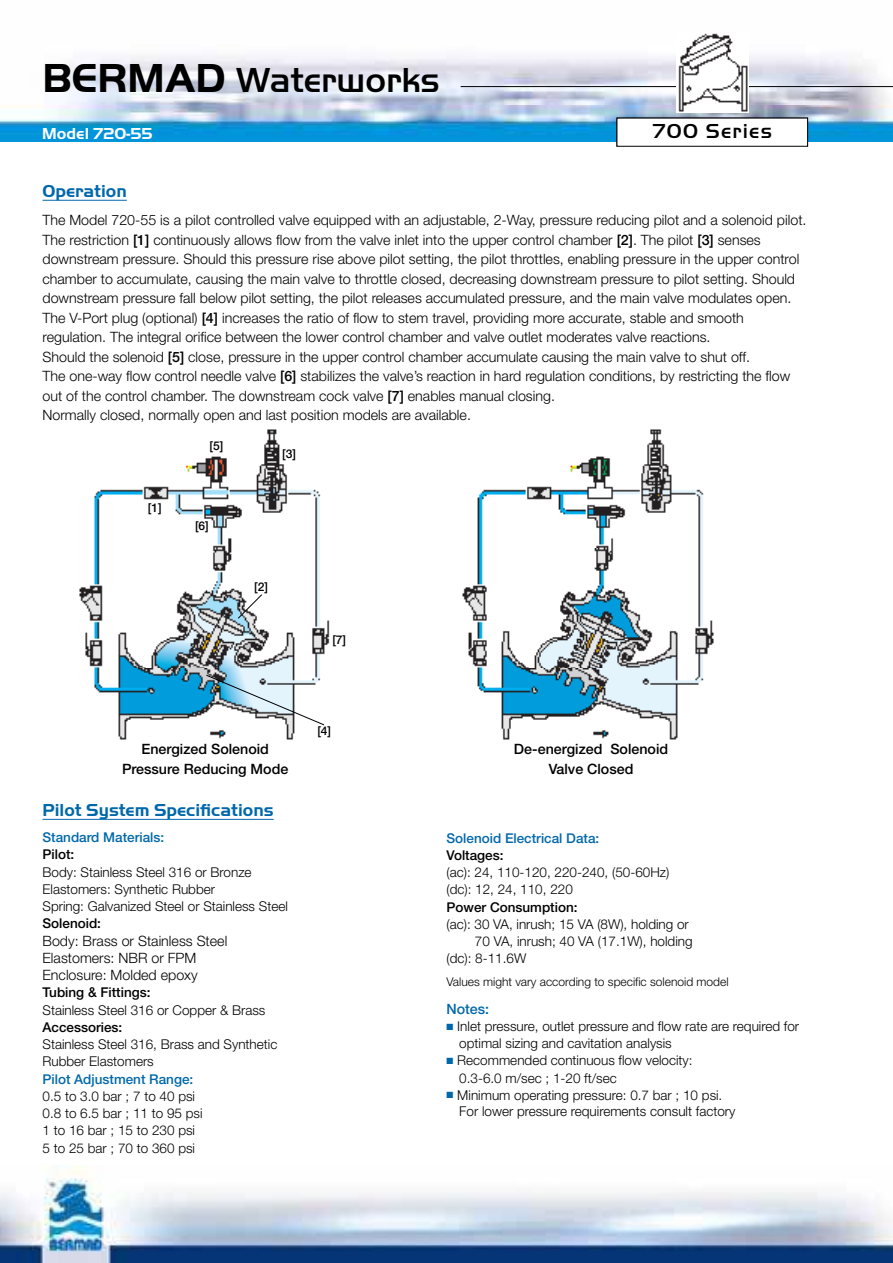
<style>
.page{position:relative;width:893px;height:1263px;background:#fff}
.page>*{position:absolute;margin:0;border:0;box-sizing:border-box;transform-origin:0 0}
.t1{font:500 36px "Handel Got D";letter-spacing:-.005em;color:#000}
.t2{font:500 21px "Handel Got D";letter-spacing:.06em;color:#000}
.t3{font:700 18px "Handel Got D";color:#0068aa}
.t4{font:700 16.5px "Handel Got D";color:#fff}
.t5{font:300 14.25px/19.5px "Helvetica Neue";color:#000}
.t6{font:500 14.25px/19.5px "Helvetica Neue";color:#000;text-align:center}
.t7{font:500 14.25px "Helvetica Neue";color:#0068aa}
.t8{font:300 13.5px/17.2px "Helvetica Neue";color:#000}
.t9{font:500 13.5px "Helvetica Neue";color:#000}
.t10{font:500 13.5px "Helvetica Neue";color:#0068aa}
.t11{font:300 12px "Helvetica Neue";color:#000}
.t12{font:500 12px "Helvetica Neue";color:#000}
.s1{font-weight:700;font-size:42px}
.s2{font-weight:500}
.s3{color:#0068aa}
</style>
<div class="page">
<img style="left:0;top:56px;width:893px;height:86px">
<img style="left:0;top:1165px;width:893px;height:98px">
<hr style="left:461px;top:86px;width:432px;height:1px;background:#000">
<img style="left:676px;top:33px;width:72px;height:79px">
<div style="left:617px;top:118px;width:190px;height:28px;background:#fff"></div>
<div style="left:617px;top:118px;width:191px;height:29px;border:1px solid #000"></div>
<hr style="left:43px;top:200px;width:84px;height:1px;background:#0068aa">
<hr style="left:43px;top:819px;width:231px;height:1px;background:#0068aa">
<img style="left:79px;top:429px;width:635px;height:311px">
<svg style="left:237px;top:594px;width:25px;height:25px"></svg>
<svg style="left:206px;top:674px;width:119px;height:51px"></svg>
<h1 class="t1" style="left:43px;top:59px;width:399px"><span class="s1">BERMAD</span> Waterworks</h1>
<p class="t4" style="left:42px;top:128px;width:112px">Model 720-55</p>
<h2 class="t2" style="left:653px;top:119px;width:121px">700 Series</h2>
<p class="t3" style="left:43px;top:185px;width:86px">Operation</p>
<p class="t5" style="left:43px;top:212px;width:765px">The Model 720-55 is a pilot controlled valve equipped with an adjustable, 2-Way, pressure reducing pilot and a solenoid pilot.<br>The restriction <span class="s2">[1]</span> continuously allows flow from the valve inlet into the upper control chamber <span class="s2">[2]</span>. The pilot <span class="s2">[3]</span> senses downstream pressure. Should this pressure rise above pilot setting, the pilot throttles, enabling pressure in the upper control chamber to accumulate, causing the main valve to throttle closed, decreasing downstream pressure to pilot setting. Should downstream pressure fall below pilot setting, the pilot releases accumulated pressure, and the main valve modulates open.<br>The V-Port plug (optional) <span class="s2">[4]</span> increases the ratio of flow to stem travel, providing more accurate, stable and smooth regulation. The integral orifice between the lower control chamber and valve outlet moderates valve reactions.<br>Should the solenoid <span class="s2">[5]</span> close, pressure in the upper control chamber accumulate causing the main valve to shut off.<br>The one-way flow control needle valve <span class="s2">[6]</span> stabilizes the valve’s reaction in hard regulation conditions, by restricting the flow out of the control chamber. The downstream cock valve <span class="s2">[7]</span> enables manual closing.<br>Normally closed, normally open and last position models are available.</p>
<p class="t12" style="left:148px;top:503px;width:15px">[1]</p>
<p class="t12" style="left:210px;top:441px;width:15px">[5]</p>
<p class="t12" style="left:195px;top:522px;width:15px">[6]</p>
<p class="t12" style="left:282px;top:449px;width:15px">[3]</p>
<p class="t12" style="left:254px;top:582px;width:15px">[2]</p>
<p class="t12" style="left:332px;top:636px;width:15px">[7]</p>
<p class="t12" style="left:317px;top:726px;width:15px">[4]</p>
<p class="t6" style="left:122px;top:741px;width:168px">Energized Solenoid<br>Pressure Reducing Mode</p>
<p class="t6" style="left:514px;top:741px;width:156px">De-energized Solenoid<br>Valve Closed</p>
<p class="t3" style="left:43px;top:804px;width:233px">Pilot System Specifications</p>
<p class="t10" style="left:43px;top:832px;width:123px">Standard Materials:</p>
<p class="t9" style="left:43px;top:849px;width:33px">Pilot:</p>
<p class="t8" style="left:43px;top:864px;width:247px">Body: Stainless Steel 316 or Bronze<br>Elastomers: Synthetic Rubber<br>Spring: Galvanized Steel or Stainless Steel</p>
<p class="t9" style="left:43px;top:918px;width:60px">Solenoid:</p>
<p class="t5" style="left:43px;top:933px;width:186px;line-height:17.2px">Body: Brass or Stainless Steel<br>Elastomers: NBR or FPM<br>Enclosure: Molded epoxy</p>
<p class="t9" style="left:43px;top:987px;width:110px">Tubing &amp; Fittings:</p>
<p class="t8" style="left:43px;top:1002px;width:224px">Stainless Steel 316 or Copper &amp; Brass</p>
<p class="t9" style="left:43px;top:1022px;width:81px">Accessories:</p>
<p class="t8" style="left:43px;top:1037px;width:236px">Stainless Steel 316, Brass and Synthetic<br>Rubber Elastomers</p>
<p class="t10" style="left:43px;top:1074px;width:152px">Pilot Adjustment Range:</p>
<p class="t8" style="left:43px;top:1089px;width:162px">0.5 to 3.0 bar ; 7 to 40 psi<br>0.8 to 6.5 bar ; 11 to 95 psi<br>1 to 16 bar ; 15 to 230 psi<br>5 to 25 bar ; 70 to 360 psi</p>
<p class="t10" style="left:446px;top:833px;width:154px">Solenoid Electrical Data:</p>
<p class="t9" style="left:446px;top:850px;width:59px">Voltages:</p>
<p class="t8" style="left:446px;top:865px;width:224px">(ac): 24, 110-120, 220-240, (50-60Hz) (dc): 12, 24, 110, 220</p>
<p class="t9" style="left:446px;top:902px;width:133px">Power Consumption:</p>
<p class="t8" style="left:446px;top:917px;width:244px">(ac): 30 VA, inrush; 15 VA (8W), holding or</p>
<p class="t8" style="left:475px;top:934px;width:219px">70 VA, inrush; 40 VA (17.1W), holding</p>
<p class="t8" style="left:446px;top:951px;width:81px">(dc): 8-11.6W</p>
<p class="t11" style="left:446px;top:977px;width:284px">Values might vary according to specific solenoid model</p>
<p class="t7" style="left:446px;top:1004px;width:44px">Notes:</p>
<p class="t8" style="left:459px;top:1019px;width:341px;text-indent:-13px"><span class="s3">■</span> Inlet pressure, outlet pressure and flow rate are required for optimal sizing and cavitation analysis</p>
<p class="t8" style="left:459px;top:1053px;width:235px;text-indent:-13px"><span class="s3">■</span> Recommended continuous flow velocity:<br>0.3-6.0 m/sec ; 1-20 ft/sec</p>
<p class="t8" style="left:459px;top:1088px;width:278px;line-height:16.2px;text-indent:-13px"><span class="s3">■</span> Minimum operating pressure: 0.7 bar ; 10 psi.<br>For lower pressure requirements consult factory</p>
</div>
